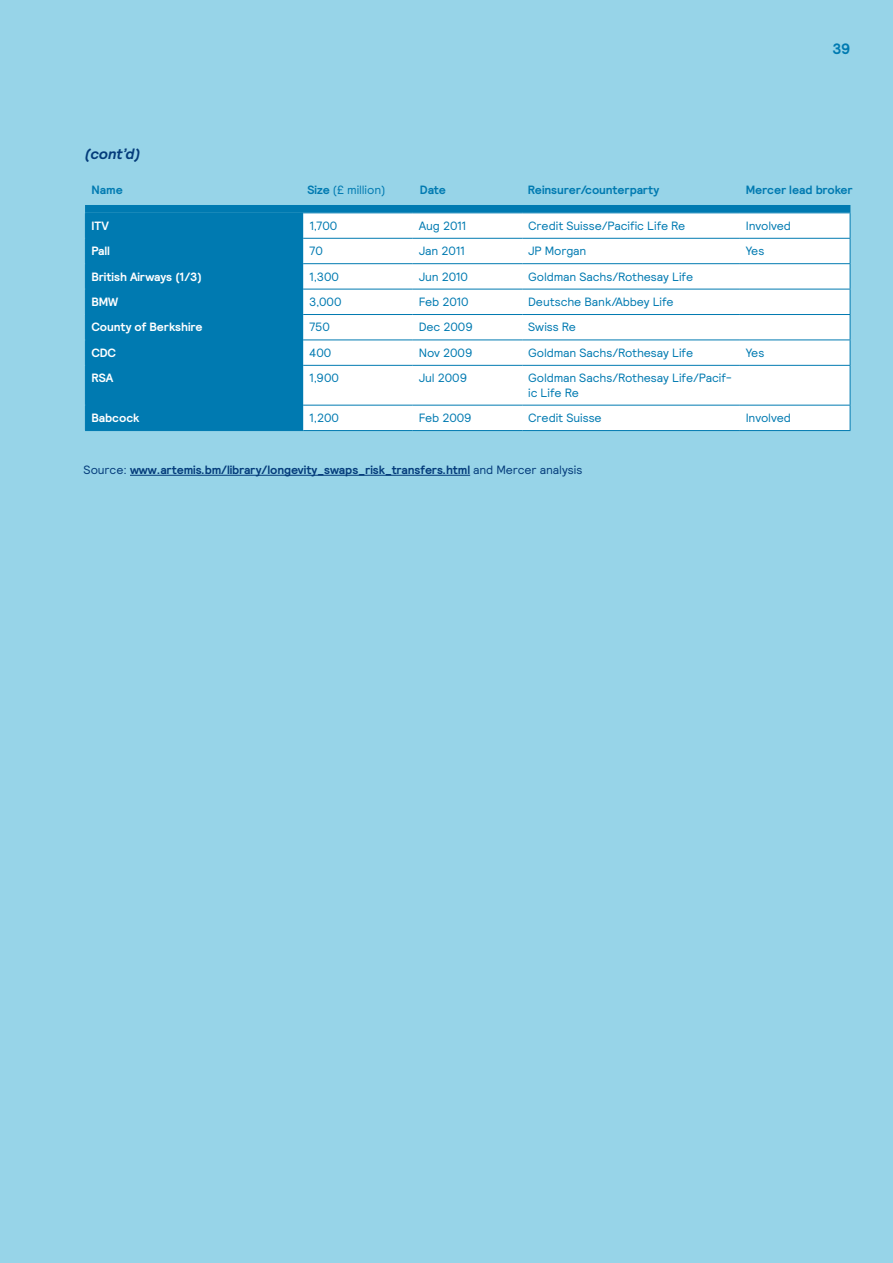
<style>
.page{position:relative;width:893px;height:1263px;background:#97d4e8}
.page>*{position:absolute;margin:0;border:0;box-sizing:border-box;transform-origin:0 0}
.t1{font:italic 700 15px "Relative";color:#043c7b}
.t2{font:700 15px "Relative";color:#007ab1}
.t3{font:12px/14.4px "Relative";letter-spacing:-.01em;color:#007ab1}
.t4{font:700 12px "Relative";letter-spacing:-.01em;color:#043c7b}
.t5{font:700 12px "Relative";letter-spacing:-.005em;color:#fff}
.t6{font:700 12px "Relative";letter-spacing:-.01em;color:#007ab1}
.s1{font-weight:700}
.s2{font-weight:400}
</style>
<div class="page">
<div style="left:85px;top:205px;width:765px;height:7px;background:#007ab1"></div>
<div style="left:86px;top:213px;width:217px;height:217px;background:#007ab1"></div>
<div style="left:303px;top:213px;width:547px;height:217px;background:#fff"></div>
<svg style="left:85px;top:213px;width:1px;height:152px"></svg>
<hr style="left:85px;top:366px;width:1px;height:39px;background:#007ab1">
<svg style="left:85px;top:406px;width:1px;height:24px"></svg>
<hr style="left:85px;top:212px;width:218px;height:1px;background:#007ab1">
<hr style="left:85px;top:238px;width:218px;height:1px;background:#007ab1">
<hr style="left:85px;top:263px;width:218px;height:1px;background:#007ab1">
<hr style="left:85px;top:289px;width:218px;height:1px;background:#007ab1">
<hr style="left:85px;top:314px;width:218px;height:1px;background:#007ab1">
<hr style="left:85px;top:340px;width:218px;height:1px;background:#007ab1">
<hr style="left:85px;top:365px;width:218px;height:1px;background:#007ab1">
<hr style="left:85px;top:405px;width:218px;height:1px;background:#007ab1">
<hr style="left:85px;top:430px;width:218px;height:1px;background:#007ab1">
<svg style="left:850px;top:213px;width:1px;height:152px"></svg>
<hr style="left:850px;top:366px;width:1px;height:39px;background:#007ab1">
<svg style="left:850px;top:405px;width:1px;height:25px"></svg>
<hr style="left:303px;top:212px;width:110px;height:1px;background:#007ab1">
<hr style="left:303px;top:238px;width:110px;height:1px;background:#007ab1">
<hr style="left:303px;top:263px;width:110px;height:1px;background:#007ab1">
<hr style="left:303px;top:289px;width:110px;height:1px;background:#007ab1">
<hr style="left:303px;top:314px;width:110px;height:1px;background:#007ab1">
<hr style="left:303px;top:340px;width:110px;height:1px;background:#007ab1">
<hr style="left:303px;top:365px;width:110px;height:1px;background:#007ab1">
<hr style="left:303px;top:405px;width:110px;height:1px;background:#007ab1">
<hr style="left:303px;top:430px;width:110px;height:1px;background:#007ab1">
<hr style="left:413px;top:212px;width:109px;height:1px;background:#007ab1">
<hr style="left:413px;top:238px;width:109px;height:1px;background:#007ab1">
<hr style="left:413px;top:263px;width:109px;height:1px;background:#007ab1">
<hr style="left:413px;top:289px;width:109px;height:1px;background:#007ab1">
<hr style="left:413px;top:314px;width:109px;height:1px;background:#007ab1">
<hr style="left:413px;top:340px;width:109px;height:1px;background:#007ab1">
<hr style="left:413px;top:365px;width:109px;height:1px;background:#007ab1">
<hr style="left:413px;top:405px;width:109px;height:1px;background:#007ab1">
<hr style="left:413px;top:430px;width:109px;height:1px;background:#007ab1">
<hr style="left:522px;top:212px;width:218px;height:1px;background:#007ab1">
<hr style="left:522px;top:238px;width:218px;height:1px;background:#007ab1">
<hr style="left:522px;top:263px;width:218px;height:1px;background:#007ab1">
<hr style="left:522px;top:289px;width:218px;height:1px;background:#007ab1">
<hr style="left:522px;top:314px;width:218px;height:1px;background:#007ab1">
<hr style="left:522px;top:340px;width:218px;height:1px;background:#007ab1">
<hr style="left:522px;top:365px;width:218px;height:1px;background:#007ab1">
<hr style="left:522px;top:405px;width:218px;height:1px;background:#007ab1">
<hr style="left:522px;top:430px;width:218px;height:1px;background:#007ab1">
<hr style="left:740px;top:212px;width:110px;height:1px;background:#007ab1">
<hr style="left:740px;top:238px;width:110px;height:1px;background:#007ab1">
<hr style="left:740px;top:263px;width:110px;height:1px;background:#007ab1">
<hr style="left:740px;top:289px;width:110px;height:1px;background:#007ab1">
<hr style="left:740px;top:314px;width:110px;height:1px;background:#007ab1">
<hr style="left:740px;top:340px;width:110px;height:1px;background:#007ab1">
<hr style="left:740px;top:365px;width:110px;height:1px;background:#007ab1">
<hr style="left:740px;top:405px;width:110px;height:1px;background:#007ab1">
<hr style="left:740px;top:430px;width:110px;height:1px;background:#007ab1">
<hr style="left:130px;top:475px;width:340px;height:1px;background:#043c7b">
<p class="t1" style="left:85px;top:144px;width:57px">(cont’d)</p>
<p class="t2" style="left:833px;top:39px;width:20px">39</p>
<p class="t6" style="left:92px;top:182px;width:33px">Name</p>
<p class="t3" style="left:307px;top:182px;width:80px"><span class="s1">Size</span> (£ million)</p>
<p class="t6" style="left:420px;top:182px;width:27px">Date</p>
<p class="t6" style="left:528px;top:182px;width:133px">Reinsurer/counterparty</p>
<p class="t6" style="left:746px;top:182px;width:108px">Mercer lead broker</p>
<p class="t5" style="left:91px;top:218px;width:19px">ITV</p>
<p class="t3" style="left:309px;top:218px;width:29px">1,700</p>
<p class="t3" style="left:419px;top:218px;width:49px">Aug 2011</p>
<p class="t3" style="left:528px;top:218px;width:159px">Credit Suisse/Pacific Life Re</p>
<p class="t3" style="left:746px;top:218px;width:47px">Involved</p>
<p class="t5" style="left:91px;top:243px;width:20px">Pall</p>
<p class="t3" style="left:309px;top:243px;width:15px">70</p>
<p class="t3" style="left:419px;top:243px;width:47px">Jan 2011</p>
<p class="t3" style="left:528px;top:243px;width:60px">JP Morgan</p>
<p class="t3" style="left:746px;top:243px;width:20px">Yes</p>
<p class="t5" style="left:91px;top:268px;width:112px">British Airways (1/3)</p>
<p class="t3" style="left:309px;top:269px;width:31px">1,300</p>
<p class="t3" style="left:419px;top:269px;width:51px">Jun 2010</p>
<p class="t3" style="left:528px;top:269px;width:166px">Goldman Sachs/Rothesay Life</p>
<p class="t5" style="left:91px;top:294px;width:28px">BMW</p>
<p class="t3" style="left:309px;top:294px;width:34px">3,000</p>
<p class="t3" style="left:419px;top:294px;width:51px">Feb 2010</p>
<p class="t3" style="left:528px;top:294px;width:147px">Deutsche Bank/Abbey Life</p>
<p class="t5" style="left:91px;top:319px;width:113px">County of Berkshire</p>
<p class="t3" style="left:309px;top:320px;width:22px">750</p>
<p class="t3" style="left:419px;top:320px;width:56px">Dec 2009</p>
<p class="t3" style="left:528px;top:320px;width:49px">Swiss Re</p>
<p class="t5" style="left:91px;top:345px;width:26px">CDC</p>
<p class="t3" style="left:309px;top:345px;width:24px">400</p>
<p class="t3" style="left:419px;top:345px;width:55px">Nov 2009</p>
<p class="t3" style="left:528px;top:345px;width:166px">Goldman Sachs/Rothesay Life</p>
<p class="t3" style="left:746px;top:345px;width:20px">Yes</p>
<p class="t5" style="left:91px;top:370px;width:23px">RSA</p>
<p class="t3" style="left:309px;top:370px;width:31px">1,900</p>
<p class="t3" style="left:419px;top:370px;width:50px">Jul 2009</p>
<p class="t3" style="left:528px;top:370px;width:205px">Goldman Sachs/Rothesay Life/Pacif&shy;ic Life Re</p>
<p class="t5" style="left:91px;top:410px;width:50px">Babcock</p>
<p class="t3" style="left:309px;top:410px;width:31px">1,200</p>
<p class="t3" style="left:419px;top:410px;width:55px">Feb 2009</p>
<p class="t3" style="left:528px;top:410px;width:75px">Credit Suisse</p>
<p class="t3" style="left:746px;top:410px;width:47px">Involved</p>
<p class="t4" style="left:84px;top:462px;width:500px"><span class="s2">Source:</span> www.artemis.bm/library/longevity_swaps_risk_transfers.html <span class="s2">and Mercer analysis</span></p>
</div>
